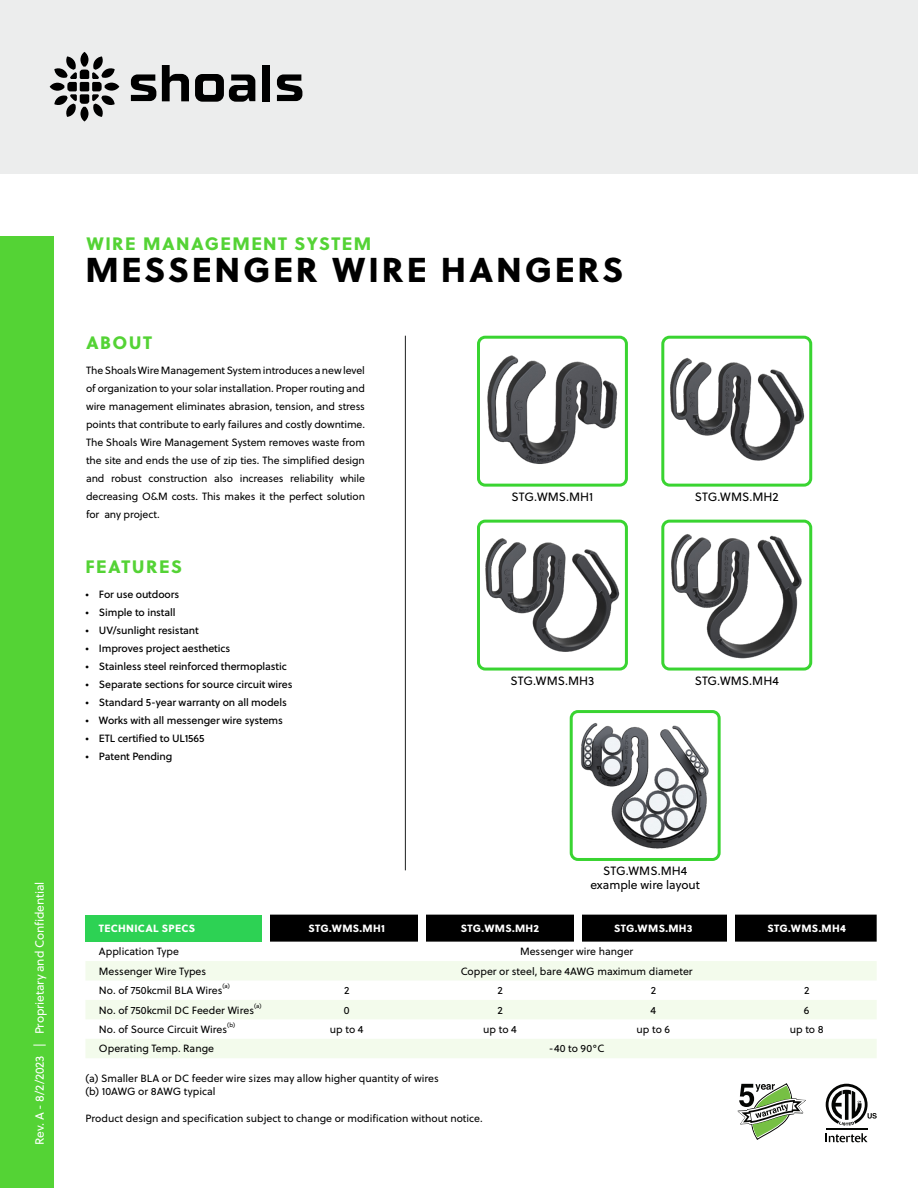
<style>
.page{position:relative;width:918px;height:1188px;background:#fff}
.page>*{position:absolute;margin:0;border:0;box-sizing:border-box;transform-origin:0 0}
.t1{font:34.5px "Soleil Xb";letter-spacing:.08em;color:#000}
.t2{font:18px "Soleil Xb";letter-spacing:.08em;color:#54d335}
.t3{font:12px "Soleil";color:#000}
.t4{font:12px "Soleil";letter-spacing:-.01em;color:#fff}
.t5{font:10.5px/18px "Soleil";color:#000;text-align:justify}
.t6{font:10.5px "Soleil Bk";letter-spacing:-.01em;color:#000}
.t7{font:10.5px "Soleil Xb";letter-spacing:.03em;color:#fff}
.t8{font:6px "Soleil";color:#000}
</style>
<div class="page">
<div style="left:0;top:0;width:918px;height:173px;background:#eceded"></div>
<div style="left:0;top:237px;width:54px;height:951px;background:#54d335"></div>
<hr style="left:405px;top:336px;width:1px;height:534px;background:#1c1e1f">
<svg style="left:50px;top:52px;width:69px;height:70px"></svg>
<svg style="left:131px;top:74px;width:25px;height:27px"></svg>
<svg style="left:162px;top:65px;width:27px;height:36px"></svg>
<svg style="left:195px;top:74px;width:60px;height:28px"></svg>
<div style="left:262px;top:65px;width:8px;height:36px;background:#000"></div>
<svg style="left:277px;top:74px;width:25px;height:27px"></svg>
<img style="left:487px;top:355px;width:131px;height:109px">
<div style="left:477px;top:336px;width:151px;height:151px;border:3px solid #39d431;border-radius:7px"></div>
<img style="left:670px;top:357px;width:135px;height:104px">
<div style="left:661px;top:336px;width:151px;height:151px;border:3px solid #39d431;border-radius:7px"></div>
<img style="left:485px;top:538px;width:135px;height:114px">
<div style="left:477px;top:520px;width:151px;height:151px;border:3px solid #39d431;border-radius:7px"></div>
<img style="left:671px;top:534px;width:131px;height:125px">
<div style="left:661px;top:520px;width:151px;height:151px;border:3px solid #39d431;border-radius:7px"></div>
<img style="left:581px;top:723px;width:128px;height:126px">
<div style="left:570px;top:710px;width:151px;height:151px;border:3px solid #39d431;border-radius:7px"></div>
<svg style="left:738px;top:1084px;width:68px;height:55px"></svg>
<svg style="left:826px;top:1133px;width:42px;height:9px"></svg>
<hr style="left:826px;top:1129px;width:42px;height:1px;background:#040503">
<svg style="left:826px;top:1084px;width:51px;height:42px"></svg>
<div style="left:85px;top:915px;width:178px;height:27px;background:#2dd254"></div>
<div style="left:270px;top:915px;width:607px;height:27px;background:#000"></div>
<svg style="left:85px;top:961px;width:792px;height:97px;fill:#f3fbec"></svg>
<div style="left:262px;top:912px;width:8px;height:36px;background:#fff"></div>
<div style="left:418px;top:912px;width:7px;height:36px;background:#fff"></div>
<div style="left:727px;top:912px;width:7px;height:36px;background:#fff"></div>
<div style="left:574px;top:909px;width:7px;height:37px;background:#fff"></div>
<p class="t2" style="left:86px;top:232px;width:286px">WIRE MANAGEMENT SYSTEM</p>
<p class="t1" style="left:85px;top:247px;width:539px">MESSENGER WIRE HANGERS</p>
<p class="t2" style="left:86px;top:331px;width:68px">ABOUT</p>
<p class="t5" style="left:86px;top:362px;width:280px">The Shoals Wire Management System introduces a new level of organization to your solar installation. Proper routing and wire management eliminates abrasion, tension, and stress points that contribute to early failures and costly downtime.<br>The Shoals Wire Management System removes waste from the site and ends the use of zip ties. The simplified design and robust construction also increases reliability while decreasing O&amp;M costs. This makes it the perfect solution for any project.</p>
<p class="t2" style="left:85px;top:555px;width:98px">FEATURES</p>
<p class="t6" style="left:85px;top:587px;width:95px">• For use outdoors</p>
<p class="t6" style="left:85px;top:605px;width:92px">• Simple to install</p>
<p class="t6" style="left:85px;top:623px;width:115px">• UV/sunlight resistant</p>
<p class="t6" style="left:85px;top:641px;width:146px">• Improves project aesthetics</p>
<p class="t6" style="left:85px;top:659px;width:203px">• Stainless steel reinforced thermoplastic</p>
<p class="t6" style="left:85px;top:677px;width:209px">• Separate sections for source circuit wires</p>
<p class="t6" style="left:85px;top:695px;width:203px">• Standard 5-year warranty on all models</p>
<p class="t6" style="left:85px;top:713px;width:199px">• Works with all messenger wire systems</p>
<p class="t6" style="left:85px;top:731px;width:120px">• ETL certified to UL1565</p>
<p class="t6" style="left:85px;top:749px;width:88px">• Patent Pending</p>
<p class="t3" style="left:512px;top:490px;width:83px">STG.WMS.MH1</p>
<p class="t3" style="left:695px;top:490px;width:85px">STG.WMS.MH2</p>
<p class="t3" style="left:511px;top:673px;width:85px">STG.WMS.MH3</p>
<p class="t3" style="left:695px;top:673px;width:86px">STG.WMS.MH4</p>
<p class="t4" style="left:32px;top:1145px;width:265px;rotate:-90deg">Rev. A - 8/2/2023 | Proprietary and Confidential</p>
<p class="t3" style="left:603px;top:863px;width:86px">STG.WMS.MH4</p>
<p class="t3" style="left:590px;top:877px;width:111px">example wire layout</p>
<p class="t7" style="left:99px;top:921px;width:98px">TECHNICAL SPECS</p>
<p class="t7" style="left:308px;top:921px;width:78px">STG.WMS.MH1</p>
<p class="t7" style="left:461px;top:921px;width:80px">STG.WMS.MH2</p>
<p class="t7" style="left:614px;top:921px;width:80px">STG.WMS.MH3</p>
<p class="t7" style="left:768px;top:921px;width:80px">STG.WMS.MH4</p>
<p class="t5" style="left:99px;top:943px;width:81px">Application Type</p>
<p class="t5" style="left:520px;top:943px;width:115px">Messenger wire hanger</p>
<p class="t5" style="left:99px;top:962px;width:109px">Messenger Wire Types</p>
<p class="t5" style="left:461px;top:962px;width:233px">Copper or steel, bare 4AWG maximum diameter</p>
<p class="t5" style="left:99px;top:982px;width:125px">No. of 750kcmil BLA Wires</p>
<p class="t8" style="left:222px;top:982px;width:9px">(a)</p>
<p class="t5" style="left:344px;top:982px;width:7px">2</p>
<p class="t5" style="left:497px;top:982px;width:7px">2</p>
<p class="t5" style="left:651px;top:982px;width:7px">2</p>
<p class="t5" style="left:804px;top:982px;width:7px">2</p>
<p class="t5" style="left:99px;top:1001px;width:157px">No. of 750kcmil DC Feeder Wires</p>
<p class="t8" style="left:254px;top:1002px;width:9px">(a)</p>
<p class="t5" style="left:99px;top:1021px;width:130px">No. of Source Circuit Wires</p>
<p class="t8" style="left:227px;top:1021px;width:9px">(b)</p>
<p class="t5" style="left:344px;top:1001px;width:7px">0</p>
<p class="t5" style="left:497px;top:1001px;width:7px">2</p>
<p class="t5" style="left:651px;top:1001px;width:7px">4</p>
<p class="t5" style="left:804px;top:1001px;width:7px">6</p>
<p class="t5" style="left:330px;top:1021px;width:35px">up to 4</p>
<p class="t5" style="left:483px;top:1021px;width:35px">up to 4</p>
<p class="t5" style="left:637px;top:1021px;width:35px">up to 6</p>
<p class="t5" style="left:790px;top:1021px;width:35px">up to 8</p>
<p class="t5" style="left:99px;top:1040px;width:117px">Operating Temp. Range</p>
<p class="t5" style="left:549px;top:1040px;width:57px">-40 to 90°C</p>
<p class="t5" style="left:85px;top:1069px;width:355px">(a) Smaller BLA or DC feeder wire sizes may allow higher quantity of wires</p>
<p class="t5" style="left:85px;top:1083px;width:132px">(b) 10AWG or 8AWG typical</p>
<p class="t5" style="left:85px;top:1110px;width:399px">Product design and specification subject to change or modification without notice.</p>
</div>
